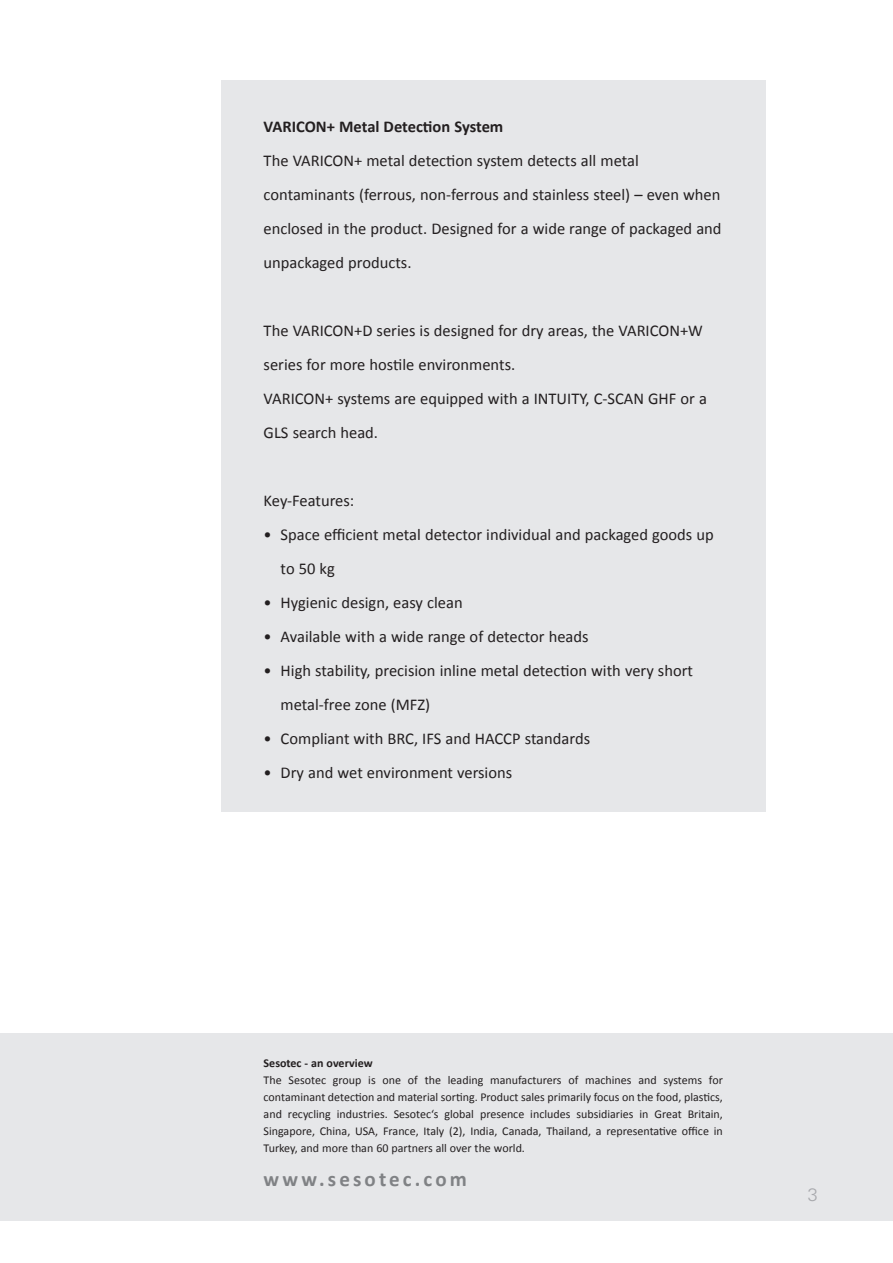
<style>
.page{position:relative;width:893px;height:1263px;background:#fff}
.page>*{position:absolute;margin:0;border:0;box-sizing:border-box;transform-origin:0 0}
.t1{font:700 21px "Calibri";letter-spacing:.15em;color:#808285}
.t2{font:300 18px "Univers LT";color:#a8a9ad}
.t3{font:16.5px/34px "Calibri";color:#231f20}
.t4{font:700 16.5px "Calibri";color:#231f20}
.t5{font:12px/17px "Calibri";color:#231f20;text-align:justify}
.t6{font:700 12px "Calibri";color:#231f20}
</style>
<div class="page">
<div style="left:221px;top:81px;width:544px;height:731px;background:#e6e7e9"></div>
<div style="left:0;top:1033px;width:893px;height:187px;background:#e6e7e9"></div>
<p class="t4" style="left:264px;top:116px;width:241px">VARICON+ Metal Detection System</p>
<p class="t3" style="left:264px;top:143px;width:459px">The VARICON+ metal detection system detects all metal contaminants (ferrous, non-ferrous and stainless steel) – even when enclosed in the product. Designed for a wide range of packaged and unpackaged products.</p>
<p class="t3" style="left:264px;top:313px;width:445px">The VARICON+D series is designed for dry areas, the VARICON+W series for more hostile environments.<br>VARICON+ systems are equipped with a INTUITY, C-SCAN GHF or a GLS search head.</p>
<p class="t3" style="left:264px;top:483px;width:92px">Key-Features:</p>
<p class="t3" style="left:281px;top:517px;width:435px;text-indent:-17px">• Space efficient metal detector individual and packaged goods up to 50 kg</p>
<p class="t3" style="left:264px;top:585px;width:201px">• Hygienic design, easy clean</p>
<p class="t3" style="left:264px;top:619px;width:326px">• Available with a wide range of detector heads</p>
<p class="t3" style="left:281px;top:653px;width:414px;text-indent:-17px">• High stability, precision inline metal detection with very short metal-free zone (MFZ)</p>
<p class="t3" style="left:264px;top:721px;width:328px">• Compliant with BRC, IFS and HACCP standards</p>
<p class="t3" style="left:264px;top:755px;width:250px">• Dry and wet environment versions</p>
<p class="t6" style="left:264px;top:1056px;width:110px">Sesotec - an overview</p>
<p class="t5" style="left:264px;top:1071px;width:461px">The Sesotec group is one of the leading manufacturers of machines and systems for contaminant detection and material sorting. Product sales primarily focus on the food, plastics, and recycling industries. Sesotec‘s global presence includes subsidiaries in Great Britain, Singapore, China, USA, France, Italy (2), India, Canada, Thailand, a representative office in Turkey, and more than 60 partners all over the world.</p>
<p class="t1" style="left:264px;top:1166px;width:205px">www.sesotec.com</p>
<p class="t2" style="left:808px;top:1183px;width:12px">3</p>
</div>
